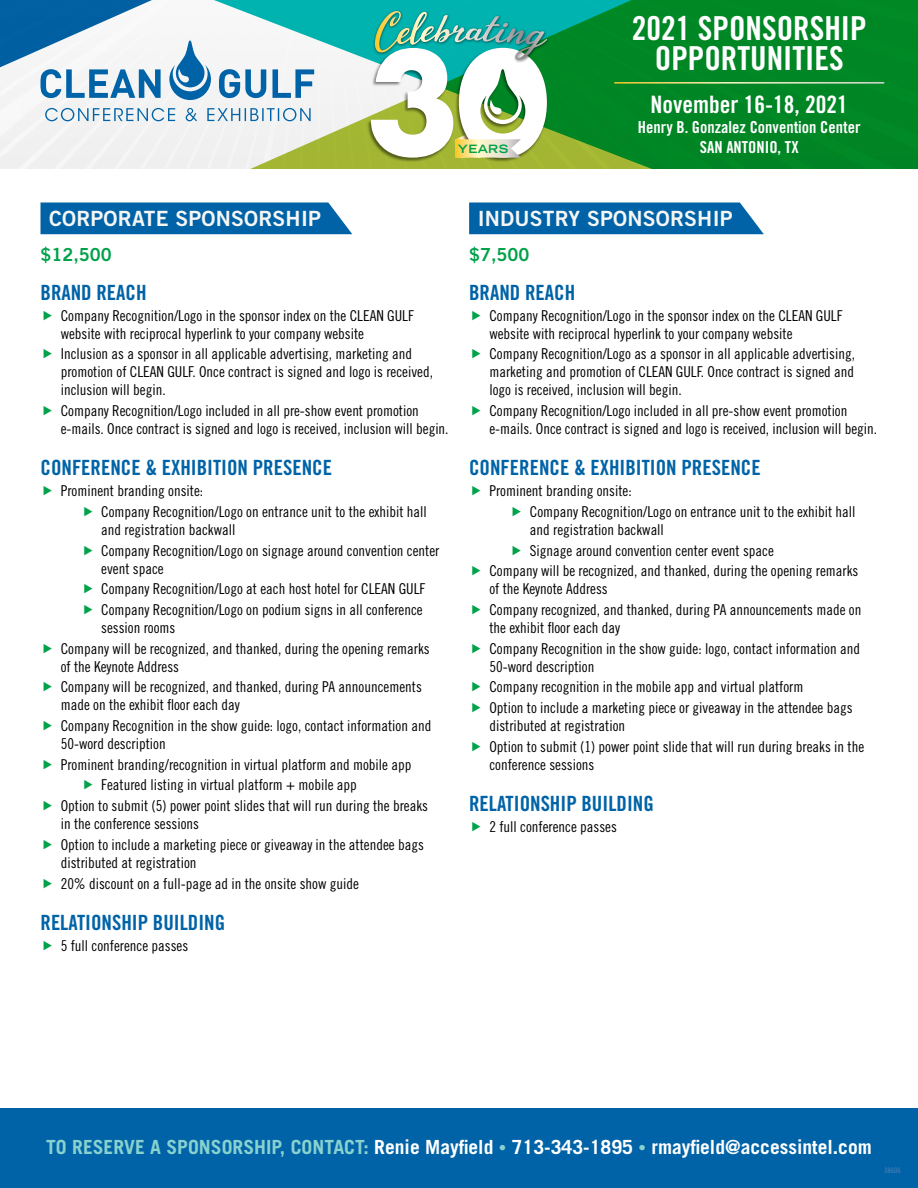
<style>
.page{position:relative;width:918px;height:1188px;background:#fff}
.page>*{position:absolute;margin:0;border:0;box-sizing:border-box;transform-origin:0 0}
.t1{font:33px/30px "Trade Gothic LT Std Bd Cn 20";color:#fff;text-align:center}
.t2{font:24px "Trade Gothic LT Std Bd Cn 20";color:#fff}
.t3{font:21px "Trade Gothic LT Std Bd Cn 20";color:#0063a7}
.t4{font:21px "Trade Gothic LT Std Bd 2";letter-spacing:.01em;color:#f6f6f5}
.t5{font:700 19.5px "Trade Gothic LT Std";color:#fff}
.t6{font:18px "Trade Gothic LT Std Bd 2";color:#00a24a}
.t7{font:16.5px/19.8px "Trade Gothic LT Std Bd Cn 20";color:#fff;text-align:center}
.t8{font:15px/20.7px "Trade Gothic LT Std Cn 18";color:#000}
.t9{font:700 expanded 11.55px "Trade Gothic LT Std";letter-spacing:.03em;color:#00a24a}
.t10{font:7.5px "Trade Gothic LT Std Cn 18";color:#5582ba}
.s1{color:#88d1cf}
.s2{font-size:15px;color:#88d1cf}
</style>
<div class="page">
<svg style="left:320px;top:0;width:598px;height:169px;background:#18933b"></svg>
<svg style="left:0;top:0;width:320px;height:235px;fill:#f4f4f4"></svg>
<hr style="left:614px;top:82px;width:270px;height:2px;background:#fff">
<div style="left:0;top:1108px;width:918px;height:80px;background:#0063a7"></div>
<div style="left:366px;top:47px;width:182px;height:115px;background:#000;opacity:.5"></div>
<div style="left:373px;top:9px;width:177px;height:54px;background:#000;opacity:.55"></div>
<svg style="left:371px;top:11px;width:176px;height:147px"></svg>
<div style="left:40px;top:203px;width:312px;height:31px;background:#0063a7"></div>
<div style="left:469px;top:203px;width:295px;height:31px;background:#0063a7"></div>
<p class="t9" style="left:458px;top:141px;width:52px">YEARS</p>
<h1 class="t1" style="left:632px;top:12px;width:236px">2021 Sponsorsh ip<br>Opportunities</h1>
<h2 class="t2" style="left:651px;top:90px;width:199px">November 16-18, 2021</h2>
<p class="t7" style="left:638px;top:117px;width:224px">Henry B. Gonzalez Convention Center<br>San Antonio, TX</p>
<h3 class="t4" style="left:49px;top:205px;width:273px">CORPORATE SPONSORSHI P</h3>
<p class="t6" style="left:40px;top:244px;width:73px">$12,500</p>
<h3 class="t3" style="left:40px;top:280px;width:108px">BRAND REACH</h3>
<p class="t8" style="left:61px;top:306px;width:355px;line-height:18px">Company Recognition/Logo in the sponsor index on the CLEAN GULF website with reciprocal hyperlink to your company website</p>
<p class="t8" style="left:61px;top:345px;width:374px;line-height:18px">Inclusion as a sponsor in all applicable advertising, marketing and promotion of CLEAN GULF. Once contract is signed and logo is received, inclusion will begin.</p>
<p class="t8" style="left:61px;top:402px;width:389px;line-height:18px">Company Recognition/Logo included in all pre-show event promotion e-mails. Once contract is signed and logo is received, inclusion will begin.</p>
<h3 class="t3" style="left:40px;top:455px;width:291px">CONFERENCE &amp; EXHIBITION PRESENCE</h3>
<p class="t8" style="left:101px;top:480px;width:327px;text-indent:-40px">Prominent branding onsite:<br>Company Recognition/Logo on entrance unit to the exhibit hall</p>
<p class="t8" style="left:101px;top:519px;width:340px">and registration backwall<br>Company Recognition/Logo on signage around convention center</p>
<p class="t8" style="left:101px;top:558px;width:326px">event space<br>Company Recognition/Logo at each host hotel for CLEAN GULF<br>Company Recognition/Logo on podium signs in all conference</p>
<p class="t8" style="left:61px;top:617px;width:371px;text-indent:40px">session rooms<br>Company will be recognized, and thanked, during the opening remarks</p>
<p class="t8" style="left:61px;top:656px;width:363px">of the Keynote Address<br>Company will be recognized, and thanked, during PA announcements</p>
<p class="t8" style="left:61px;top:694px;width:372px">made on the exhibit floor each day<br>Company Recognition in the show guide: logo, contact information and</p>
<p class="t8" style="left:61px;top:733px;width:106px">50-word description</p>
<p class="t8" style="left:61px;top:754px;width:352px">Prominent branding/recognition in virtual platform and mobile app</p>
<p class="t8" style="left:101px;top:775px;width:257px">Featured listing in virtual platform + mobile app</p>
<p class="t8" style="left:61px;top:795px;width:369px">Option to submit (5) power point slides that will run during the breaks</p>
<p class="t8" style="left:61px;top:813px;width:365px">in the conference sessions<br>Option to include a marketing piece or giveaway in the attendee bags</p>
<p class="t8" style="left:61px;top:852px;width:300px">distributed at registration<br>20% discount on a full-page ad in the onsite show guide</p>
<h3 class="t3" style="left:40px;top:910px;width:186px">RELATIONSHIP BUILDING</h3>
<p class="t8" style="left:61px;top:935px;width:129px">5 full conference passes</p>
<h3 class="t4" style="left:478px;top:205px;width:137px">IN DUSTRY SPONSO</h3>
<h3 class="t4" style="left:670px;top:205px;width:62px">RSHIP</h3>
<p class="t6" style="left:469px;top:244px;width:62px">$7,500</p>
<h3 class="t3" style="left:469px;top:280px;width:108px">BRAND REACH</h3>
<p class="t8" style="left:489px;top:306px;width:355px;line-height:18px">Company Recognition/Logo in the sponsor index on the CLEAN GULF website with reciprocal hyperlink to your company website</p>
<p class="t8" style="left:489px;top:345px;width:367px;line-height:18px;text-align:justify">Company Recognition/Logo as a sponsor in all applicable advertising, marketing and promotion of CLEAN GULF. Once contract is signed and logo is received, inclusion will begin.</p>
<p class="t8" style="left:489px;top:402px;width:389px;line-height:18px">Company Recognition/Logo included in all pre-show event promotion e-mails. Once contract is signed and logo is received, inclusion will begin.</p>
<h3 class="t3" style="left:469px;top:455px;width:291px">CONFERENCE &amp; EXHIBITION PRESENCE</h3>
<p class="t8" style="left:530px;top:480px;width:327px;text-indent:-40px">Prominent branding onsite:<br>Company Recognition/Logo on entrance unit to the exhibit hall</p>
<p class="t8" style="left:530px;top:519px;width:136px">and registration backwall</p>
<p class="t8" style="left:530px;top:540px;width:246px">Signage around convention center event space</p>
<p class="t8" style="left:489px;top:560px;width:371px">Company will be recognized, and thanked, during the opening remarks</p>
<p class="t8" style="left:489px;top:578px;width:374px">of the Keynote Address<br>Company recognized, and thanked, during PA announcements made on</p>
<p class="t8" style="left:489px;top:617px;width:372px">the exhibit floor each day<br>Company Recognition in the show guide: logo, contact information and</p>
<p class="t8" style="left:489px;top:656px;width:365px">50-word description<br>Company recognition in the mobile app and virtual platform<br>Option to include a marketing piece or giveaway in the attendee bags</p>
<p class="t8" style="left:489px;top:715px;width:376px">distributed at registration<br>Option to submit (1) power point slide that will run during breaks in the</p>
<p class="t8" style="left:489px;top:754px;width:106px">conference sessions</p>
<h3 class="t3" style="left:469px;top:791px;width:186px">RELATIONSHIP BUILDING</h3>
<p class="t8" style="left:489px;top:816px;width:129px">2 full conference passes</p>
<h3 class="t5" style="left:46px;top:1135px;width:827px"><span class="s1">TO RESERVE A SPONSORSHIP, CONTACT:</span> Renie Mayfield <span class="s2">•</span> 713-343-1895 <span class="s2">•</span> rmayfield@accessintel.com</h3>
<p class="t10" style="left:884px;top:1166px;width:18px">38606</p>
</div>
